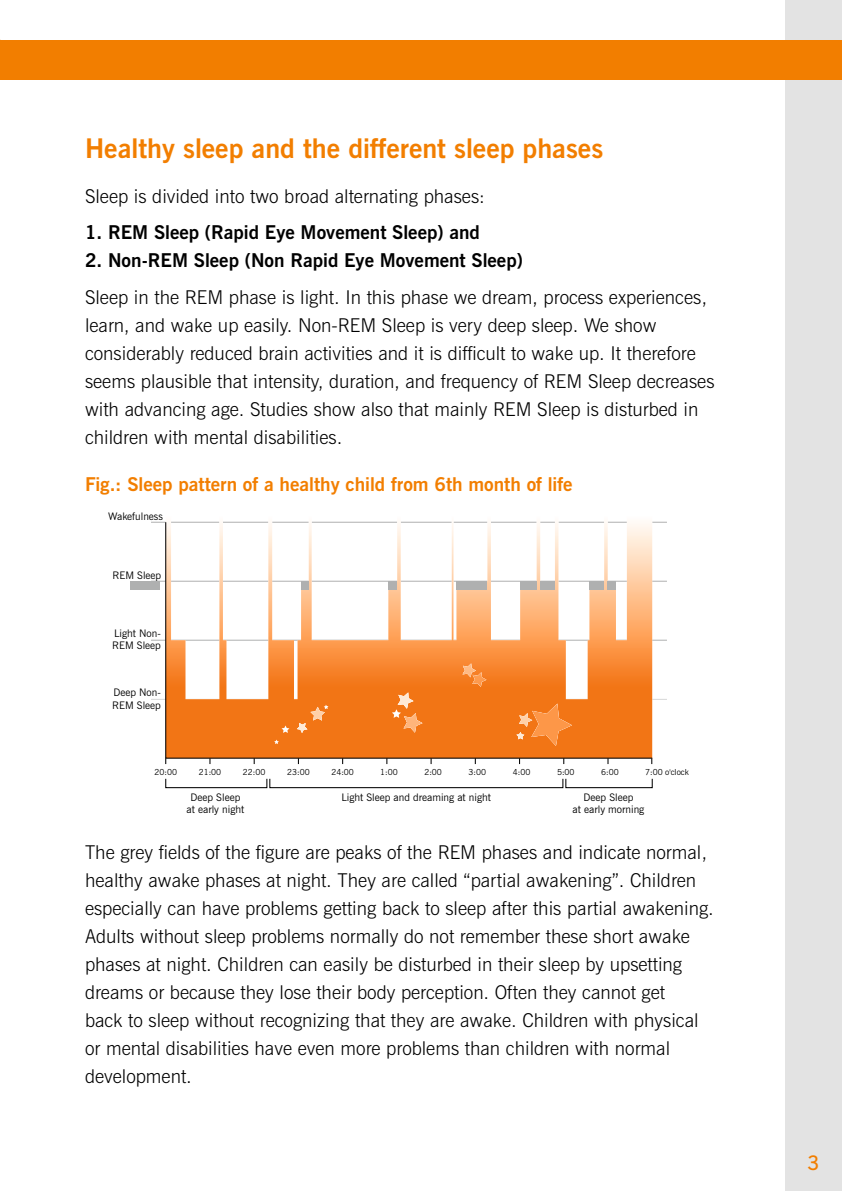
<style>
.page{position:relative;width:842px;height:1191px;background:#fff}
.page>*{position:absolute;margin:0;border:0;box-sizing:border-box;transform-origin:0 0}
.t1{font:700 27px "News Gothic BT";color:#f27e00}
.t2{font:600 20px "News Gothic BT";color:#f27e00}
.t3{font:300 19px/28px "News Gothic BT";color:#000}
.t4{font:700 19px "News Gothic BT";color:#000}
.t5{font:700 19px "News Gothic BT";color:#f27e00}
.t6{font:10.4px/12.4px "News Gothic BT";color:#000;text-align:center}
.t7{font:8.4px "News Gothic BT";color:#000}
</style>
<div class="page">
<div style="left:785px;top:0;width:57px;height:1191px;background:#e3e3e3"></div>
<div style="left:0;top:40px;width:842px;height:39px;background:#f27e00"></div>
<svg style="left:165px;top:778px;width:488px;height:10px"></svg>
<hr style="left:151px;top:640px;width:516px;height:1px;background:#afb0b0">
<hr style="left:151px;top:581px;width:516px;height:1px;background:#afb0b0">
<svg style="left:653px;top:699px;width:14px;height:1px"></svg>
<svg style="left:151px;top:699px;width:14px;height:1px"></svg>
<hr style="left:151px;top:522px;width:516px;height:1px;background:#afb0b0">
<svg style="left:165px;top:521px;width:488px;height:238px"></svg>
<div style="left:301px;top:581px;width:8px;height:9px;background:#afb0b0"></div>
<div style="left:388px;top:581px;width:9px;height:9px;background:#afb0b0"></div>
<div style="left:456px;top:581px;width:31px;height:9px;background:#afb0b0"></div>
<div style="left:520px;top:581px;width:17px;height:9px;background:#afb0b0"></div>
<div style="left:540px;top:581px;width:15px;height:9px;background:#afb0b0"></div>
<div style="left:589px;top:581px;width:15px;height:9px;background:#afb0b0"></div>
<div style="left:608px;top:581px;width:8px;height:9px;background:#afb0b0"></div>
<div style="left:130px;top:581px;width:30px;height:9px;background:#afb0b0"></div>
<h1 class="t1" style="left:85px;top:132px;width:520px">Healthy sleep and the different sleep phases</h1>
<p class="t3" style="left:85px;top:182px;width:401px">Sleep is divided into two broad alternating phases:</p>
<p class="t4" style="left:85px;top:221px;width:396px">1. REM Sleep (Rapid Eye Movement Sleep) and</p>
<p class="t4" style="left:85px;top:249px;width:439px">2. Non-REM Sleep (Non Rapid Eye Movement Sleep)</p>
<p class="t3" style="left:85px;top:283px;width:631px">Sleep in the REM phase is light. In this phase we dream, process experiences, learn, and wake up easily. Non-REM Sleep is very deep sleep. We show considerably reduced brain activities and it is difficult to wake up. It therefore seems plausible that intensity, duration, and frequency of REM Sleep decreases with advancing age. Studies show also that mainly REM Sleep is disturbed in children with mental disabilities.</p>
<p class="t5" style="left:85px;top:472px;width:489px">Fig.: Sleep pattern of a healthy child from 6th month of life</p>
<p class="t6" style="left:108px;top:510px;width:56px">Wakefulness</p>
<p class="t6" style="left:113px;top:569px;width:50px">REM Sleep</p>
<p class="t6" style="left:112px;top:626px;width:50px;text-align:left">Light Non-<br>REM Sleep</p>
<p class="t6" style="left:112px;top:686px;width:50px;text-align:left">Deep Non-<br>REM Sleep</p>
<p class="t7" style="left:154px;top:767px;width:24px">20:00</p>
<p class="t7" style="left:199px;top:767px;width:24px">21:00</p>
<p class="t7" style="left:243px;top:767px;width:24px">22:00</p>
<p class="t7" style="left:287px;top:767px;width:24px">23:00</p>
<p class="t7" style="left:331px;top:767px;width:24px">24:00</p>
<p class="t7" style="left:380px;top:767px;width:19px">1:00</p>
<p class="t7" style="left:424px;top:767px;width:19px">2:00</p>
<p class="t7" style="left:469px;top:767px;width:19px">3:00</p>
<p class="t7" style="left:513px;top:767px;width:19px">4:00</p>
<p class="t7" style="left:557px;top:767px;width:19px">5:00</p>
<p class="t7" style="left:601px;top:767px;width:19px">6:00</p>
<p class="t7" style="left:645px;top:767px;width:45px">7:00 o'clock</p>
<p class="t6" style="left:187px;top:790px;width:59px">Deep Sleep at early night</p>
<p class="t6" style="left:341px;top:790px;width:151px">Light Sleep and dreaming at night</p>
<p class="t6" style="left:573px;top:790px;width:73px">Deep Sleep<br>at early morning</p>
<p class="t3" style="left:85px;top:838px;width:630px">The grey fields of the figure are peaks of the REM phases and indicate normal, healthy awake phases at night. They are called “partial awakening”. Children especially can have problems getting back to sleep after this partial awakening.<br>Adults without sleep problems normally do not remember these short awake phases at night. Children can easily be disturbed in their sleep by upsetting dreams or because they lose their body perception. Often they cannot get<br>back to sleep without recognizing that they are awake. Children with physical or mental disabilities have even more problems than children with normal development.</p>
<p class="t2" style="left:808px;top:1151px;width:14px">3</p>
</div>
